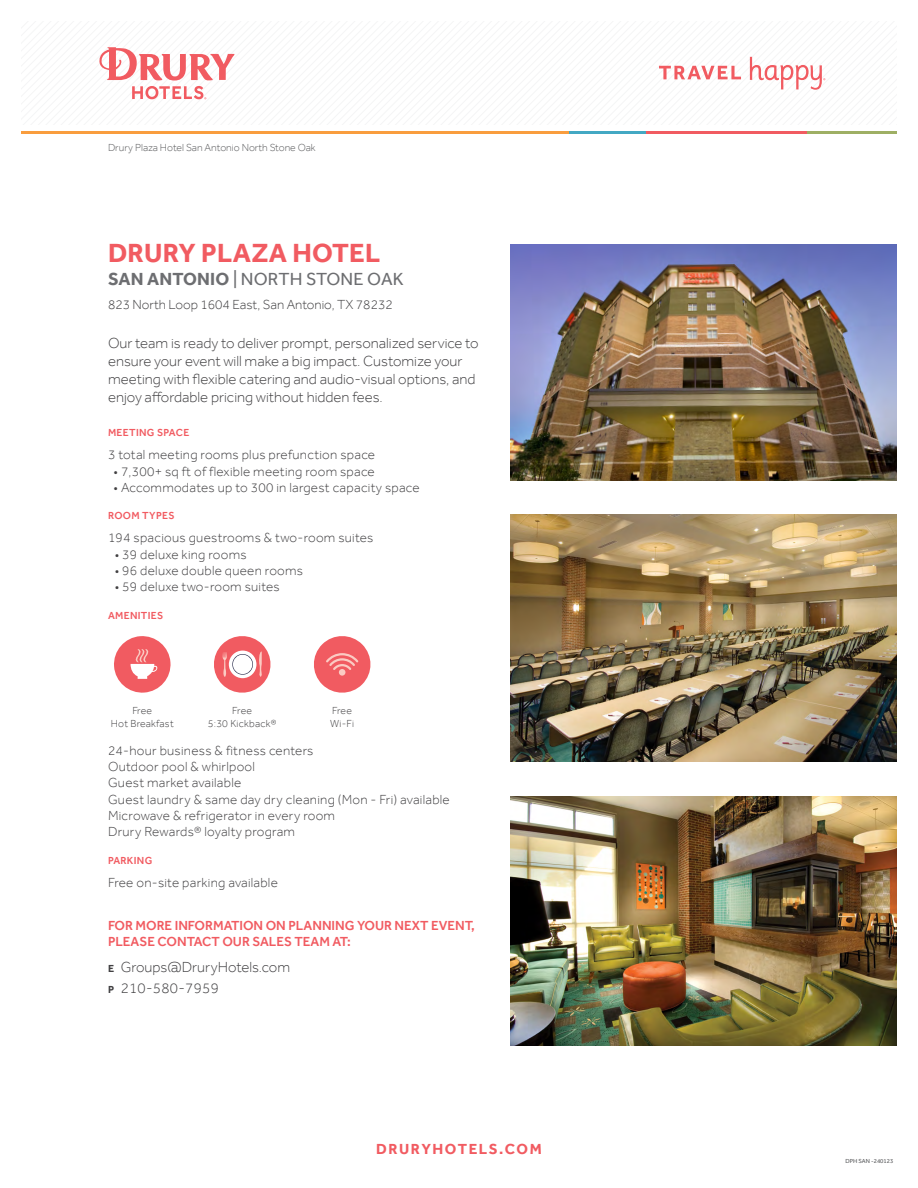
<style>
.page{position:relative;width:918px;height:1188px;background:#fff}
.page>*{position:absolute;margin:0;border:0;box-sizing:border-box;transform-origin:0 0}
.t1{font:700 27px "Effra";letter-spacing:.01em;color:#f15b61}
.t2{font:18px "Effra";letter-spacing:.01em;color:#6d6e71}
.t3{font:300 15px/18px "Effra";color:#414042}
.t4{font:700 15px "Effra";letter-spacing:.1em;color:#f15b61}
.t5{font:300 13.5px/16.2px "Effra";letter-spacing:.02em;color:#414042}
.t6{font:500 13.5px/16.2px "Effra";color:#f15b61}
.t7{font:300 13.5px "Effra";color:#414042}
.t8{font:300 10.5px/12.6px "Effra";letter-spacing:.02em;color:#414042;text-align:center}
.t9{font:300 10.5px "Effra";color:#58595b}
.t10{font:500 10.5px "Effra";letter-spacing:.03em;color:#f15b61}
.t11{font:6px "Effra";color:#58595b}
.s1{font-weight:700}
.s2{font-weight:700;font-size:10.5px}
</style>
<div class="page">
<hr style="left:22px;top:132px;width:547px;height:2px;background:#f99d3e">
<hr style="left:569px;top:132px;width:77px;height:2px;background:#43a8c3">
<hr style="left:646px;top:132px;width:161px;height:2px;background:#f15b61">
<hr style="left:807px;top:132px;width:89px;height:2px;background:#9eaf64">
<svg style="left:99px;top:47px;width:135px;height:52px"></svg>
<img style="left:511px;top:515px;width:385px;height:247px">
<img style="left:511px;top:796px;width:385px;height:249px">
<svg style="left:659px;top:56px;width:167px;height:34px"></svg>
<svg style="left:114px;top:636px;width:57px;height:57px"></svg>
<svg style="left:214px;top:636px;width:57px;height:57px"></svg>
<svg style="left:314px;top:636px;width:57px;height:57px"></svg>
<div style="left:339px;top:669px;width:6px;height:7px;background:#fbcbc3;border-radius:50%"></div>
<img style="left:511px;top:244px;width:385px;height:236px">
<p class="t9" style="left:108px;top:142px;width:209px">Drury Plaza Hotel San Antonio North Stone Oak</p>
<h1 class="t1" style="left:108px;top:237px;width:274px">DRURY PLAZA HOTEL</h1>
<h2 class="t2" style="left:108px;top:268px;width:297px"><span class="s1">SAN ANTONIO</span> | NORTH STONE OAK</h2>
<p class="t7" style="left:108px;top:296px;width:286px">823 North Loop 1604 East, San Antonio, TX 78232</p>
<p class="t3" style="left:108px;top:334px;width:372px">Our team is ready to deliver prompt, personalized service to ensure your event will make a big impact. Customize your meeting with flexible catering and audio-visual options, and enjoy affordable pricing without hidden fees.</p>
<p class="t10" style="left:108px;top:427px;width:83px">MEETING SPACE</p>
<p class="t5" style="left:108px;top:447px;width:269px">3 total meeting rooms plus prefunction space</p>
<p class="t5" style="left:113px;top:463px;width:263px">• 7,300+ sq ft of flexible meeting room space</p>
<p class="t5" style="left:113px;top:479px;width:308px">• Accommodates up to 300 in largest capacity space</p>
<p class="t10" style="left:108px;top:510px;width:68px">ROOM TYPES</p>
<p class="t5" style="left:108px;top:530px;width:267px">194 spacious guestrooms &amp; two-room suites</p>
<p class="t5" style="left:115px;top:546px;width:133px">• 39 deluxe king rooms</p>
<p class="t5" style="left:115px;top:562px;width:190px">• 96 deluxe double queen rooms</p>
<p class="t5" style="left:115px;top:578px;width:167px">• 59 deluxe two-room suites</p>
<p class="t10" style="left:108px;top:609px;width:57px">AMENITIES</p>
<p class="t8" style="left:111px;top:704px;width:65px">Free<br>Hot Breakfast</p>
<p class="t8" style="left:208px;top:704px;width:70px">Free<br>5:30 Kickback®</p>
<p class="t8" style="left:330px;top:704px;width:25px;text-align:left">Free<br>Wi-Fi</p>
<p class="t5" style="left:108px;top:742px;width:343px">24-hour business &amp; fitness centers<br>Outdoor pool &amp; whirlpool<br>Guest market available<br>Guest laundry &amp; same day dry cleaning (Mon - Fri) available Microwave &amp; refrigerator in every room<br>Drury Rewards® loyalty program</p>
<p class="t10" style="left:108px;top:854px;width:46px">PARKING</p>
<p class="t5" style="left:108px;top:874px;width:171px">Free on-site parking available</p>
<p class="t6" style="left:108px;top:917px;width:368px">FOR MORE INFORMATION ON PLANNING YOUR NEXT EVENT,<br>PLEASE CONTACT OUR SALES TEAM AT:</p>
<p class="t3" style="left:108px;top:956px;width:184px;line-height:21px"><span class="s2">E</span> Groups@DruryHotels.com<br><span class="s2">P</span> 210-580-7959</p>
<p class="t4" style="left:376px;top:1140px;width:167px">DRURYHOTELS.COM</p>
<p class="t11" style="left:846px;top:1157px;width:49px">DPH SAN -240123</p>
</div>
